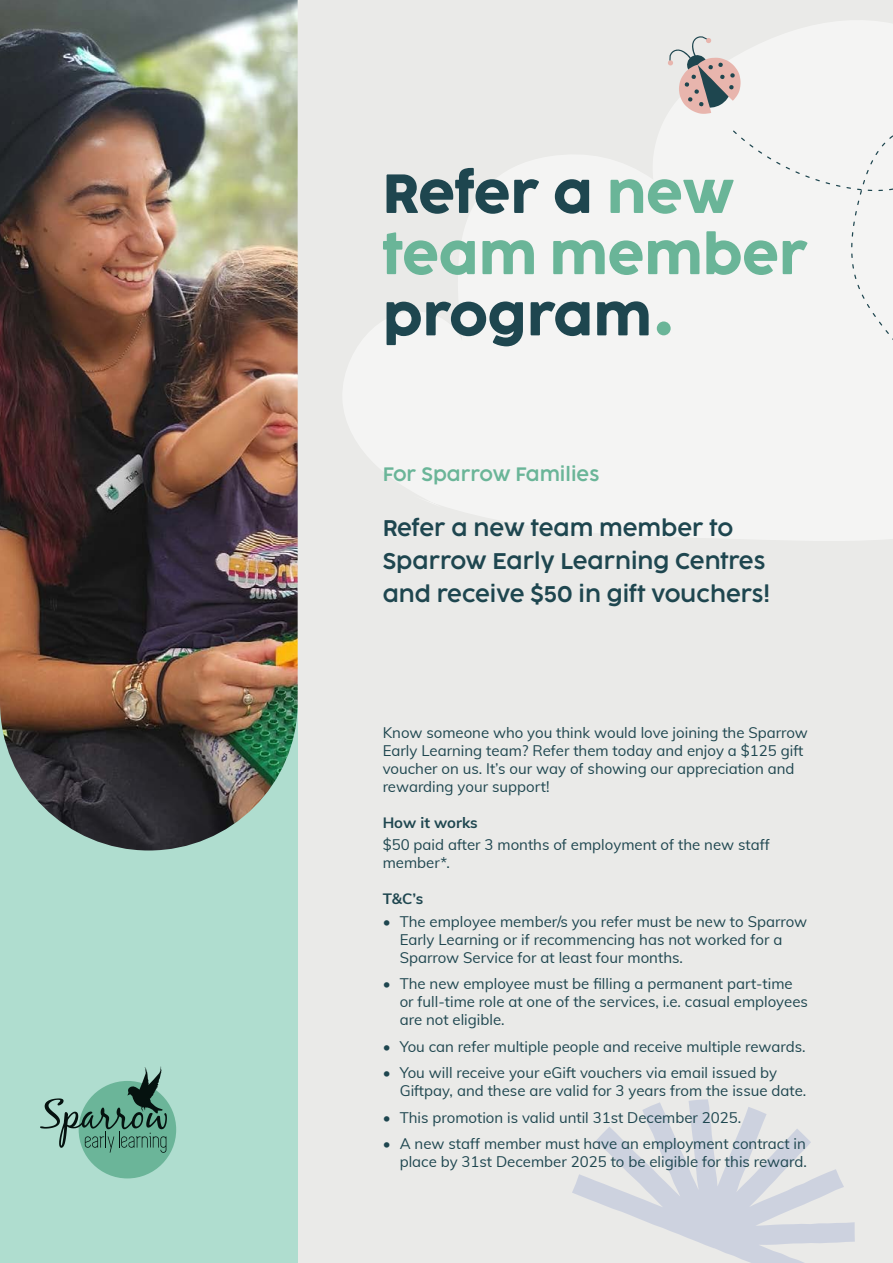
<style>
.page{position:relative;width:893px;height:1263px;background:#eaeae8}
.page>*{position:absolute;margin:0;border:0;box-sizing:border-box;transform-origin:0 0}
.t1{font:51px/61.2px "Cocogoose Pro";color:#6ab598}
.t2{font:51px "Cocogoose Pro";color:#1e464f}
.t3{font:300 21px/33px "Cocogoose Pro";color:#1e464f}
.t4{font:300 18px "Cocogoose Pro";color:#6ab598}
.t5{font:15px/18px "Muli";color:#1e464f}
.t6{font:700 15px "Muli";color:#1e464f}
.s1{color:#1e464f}
</style>
<div class="page">
<svg style="left:343px;top:21px;width:550px;height:520px;fill:#f4f4f3"></svg>
<div style="left:657px;top:321px;width:14px;height:14px;background:#6ab598;border-radius:50%"></div>
<svg style="left:572px;top:1099px;width:283px;height:164px"></svg>
<div style="left:0;top:702px;width:298px;height:561px;background:#afddcf"></div>
<img style="left:0;top:0;width:298px;height:850px">
<div style="left:733px;top:125px;width:160px;height:217px;background:#f4f4f3"></div>
<svg style="left:667px;top:34px;width:74px;height:80px"></svg>
<div style="left:79px;top:1081px;width:97px;height:97px;background:#6bb599;border-radius:50%"></div>
<svg style="left:40px;top:1066px;width:127px;height:87px"></svg>
<h1 class="t1" style="left:383px;top:163px;width:427px"><span class="s1">Refer a</span> new team member</h1>
<h1 class="t2" style="left:383px;top:275px;width:270px">program</h1>
<p class="t4" style="left:383px;top:461px;width:218px">For Sparrow Families</p>
<h2 class="t3" style="left:383px;top:511px;width:389px">Refer a new team member to<br>Sparrow Early Learning Centres and receive $50 in gift vouchers!</h2>
<p class="t5" style="left:383px;top:723px;width:427px">Know someone who you think would love joining the Sparrow Early Learning team? Refer them today and enjoy a $125 gift voucher on us. It’s our way of showing our appreciation and rewarding your support!</p>
<p class="t6" style="left:383px;top:812px;width:96px">How it works</p>
<p class="t5" style="left:383px;top:835px;width:389px">$50 paid after 3 months of employment of the new staff member*.</p>
<p class="t6" style="left:383px;top:888px;width:42px">T&amp;C’s</p>
<p class="t5" style="left:400px;top:911px;width:409px;text-indent:-17px">• The employee member/s you refer must be new to Sparrow<br>Early Learning or if recommencing has not worked for a<br>Sparrow Service for at least four months.</p>
<p class="t5" style="left:400px;top:974px;width:410px;text-indent:-17px">• The new employee must be filling a permanent part-time or full-time role at one of the services, i.e. casual employees are not eligible.</p>
<p class="t5" style="left:383px;top:1036px;width:424px">• You can refer multiple people and receive multiple rewards.</p>
<p class="t5" style="left:400px;top:1063px;width:408px;text-indent:-17px">• You will receive your eGift vouchers via email issued by<br>Giftpay, and these are valid for 3 years from the issue date.</p>
<p class="t5" style="left:383px;top:1107px;width:360px">• This promotion is valid until 31st December 2025.</p>
<p class="t5" style="left:383px;top:1134px;width:426px;text-align:right">• A new staff member must have an employment contract in place by 31st December 2025 to be eligible for this reward.</p>
</div>
